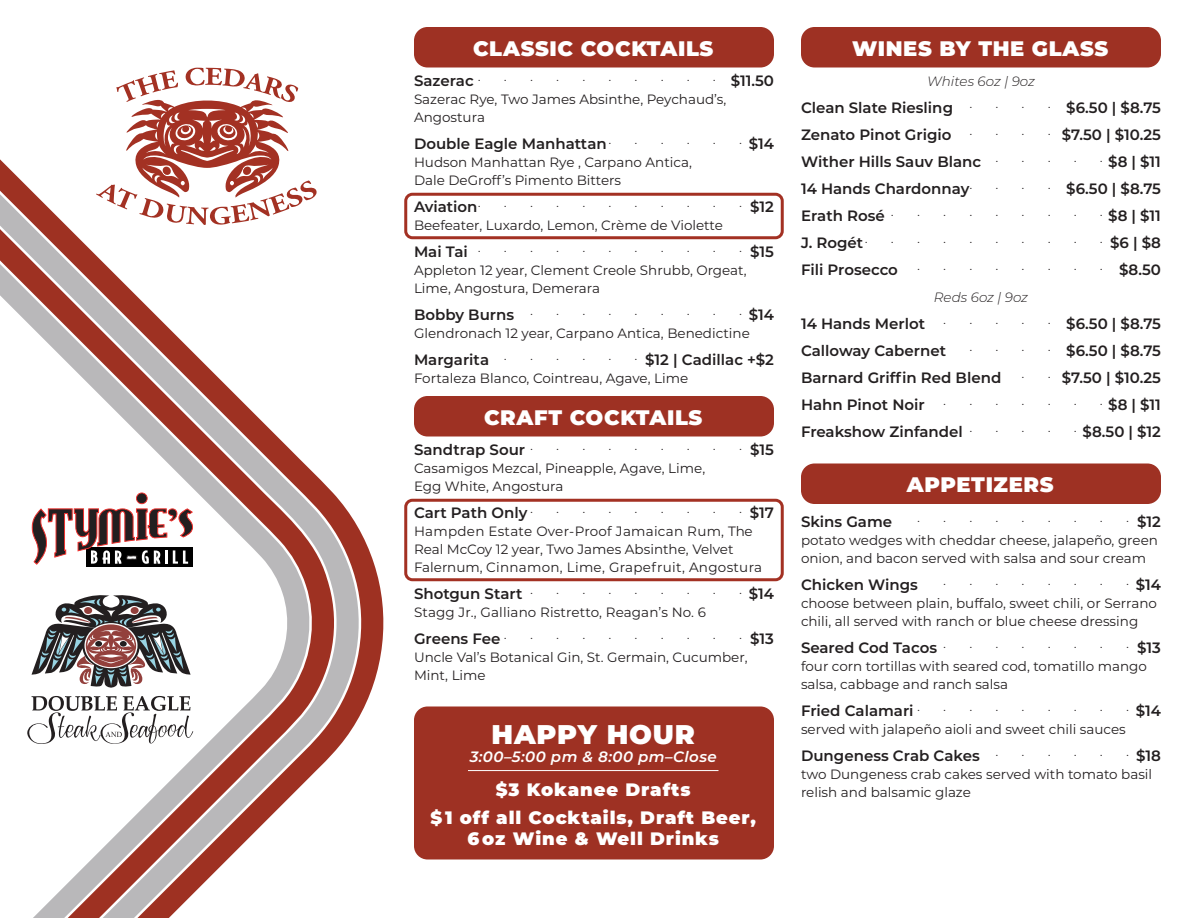
<style>
.page{position:relative;width:1188px;height:918px;background:#fff}
.page>*{position:absolute;margin:0;border:0;box-sizing:border-box;transform-origin:0 0}
.t1{font:900 27px "Montserrat";letter-spacing:.03em;color:#fff}
.t2{font:900 21px "Montserrat";letter-spacing:.03em;color:#fff}
.t3{font:900 18px/21px "Montserrat";letter-spacing:.05em;color:#fff;text-align:center}
.t4{font:600 15px "Montserrat";color:#231f20}
.t5{font:italic 600 15px "Montserrat";letter-spacing:.03em;color:#fff}
.t6{font:300 15px "Montserrat";color:#231f20}
.t7{font:13.5px/18px "Montserrat";color:#231f20}
.t8{font:13.5px/18px "Montserrat";letter-spacing:.02em;color:#231f20}
.t9{font:italic 300 13.5px "Montserrat";color:#231f20}
</style>
<div class="page">
<svg style="left:116px;top:68px;width:183px;height:53px"></svg>
<div style="left:801px;top:464px;width:360px;height:40px;background:#9e3123;border-radius:14px"></div>
<svg style="left:0;top:121px;width:384px;height:797px"></svg>
<div style="left:414px;top:27px;width:360px;height:41px;background:#9e3123;border-radius:14px"></div>
<div style="left:801px;top:27px;width:360px;height:41px;background:#9e3123;border-radius:14px"></div>
<div style="left:414px;top:396px;width:360px;height:40px;background:#9e3123;border-radius:14px"></div>
<div style="left:414px;top:706px;width:360px;height:154px;background:#9e3123;border-radius:14px"></div>
<hr style="left:468px;top:770px;width:250px;height:1px;background:#fff">
<div style="left:404px;top:193px;width:380px;height:46px;border:3px solid #a33123;border-radius:7px"></div>
<div style="left:404px;top:499px;width:380px;height:82px;border:3px solid #a33123;border-radius:7px"></div>
<p class="t2" style="left:473px;top:33px;width:242px">CLASSIC COCKTAILS</p>
<p class="t2" style="left:852px;top:33px;width:258px">WINES BY THE GLASS</p>
<p class="t4" style="left:414px;top:70px;width:61px">Sazerac</p>
<p class="t4" style="left:731px;top:70px;width:45px">$11.50</p>
<p class="t7" style="left:414px;top:89px;width:314px">Sazerac Rye, Two James Absinthe, Peychaud’s,<br>Angostura</p>
<p class="t4" style="left:414px;top:133px;width:194px">Double Eagle Manhattan</p>
<p class="t4" style="left:749px;top:133px;width:27px">$14</p>
<p class="t7" style="left:414px;top:152px;width:279px">Hudson Manhattan Rye , Carpano Antica,<br>Dale DeGroff’s Pimento Bitters</p>
<p class="t4" style="left:414px;top:196px;width:65px">Aviation</p>
<p class="t4" style="left:750px;top:196px;width:25px">$12</p>
<p class="t7" style="left:414px;top:215px;width:310px">Beefeater, Luxardo, Lemon, Crème de Violette</p>
<p class="t4" style="left:414px;top:241px;width:66px">Mai Tai <sup>.</sup></p>
<p class="t6" style="left:504px;top:236px;width:2px">.</p>
<p class="t6" style="left:530px;top:236px;width:2px">.</p>
<p class="t6" style="left:556px;top:236px;width:2px">.</p>
<p class="t6" style="left:582px;top:236px;width:2px">.</p>
<p class="t6" style="left:608px;top:236px;width:2px">.</p>
<p class="t6" style="left:635px;top:236px;width:2px">.</p>
<p class="t6" style="left:661px;top:236px;width:2px">.</p>
<p class="t6" style="left:687px;top:236px;width:2px">.</p>
<p class="t6" style="left:713px;top:236px;width:2px">.</p>
<p class="t4" style="left:739px;top:241px;width:36px"><sup>.</sup> $15</p>
<p class="t7" style="left:414px;top:260px;width:334px">Appleton 12 year, Clement Creole Shrubb, Orgeat,<br>Lime, Angostura, Demerara</p>
<p class="t4" style="left:414px;top:304px;width:102px">Bobby Burns</p>
<p class="t4" style="left:749px;top:304px;width:27px">$14</p>
<p class="t7" style="left:414px;top:323px;width:337px">Glendronach 12 year, Carpano Antica, Benedictine</p>
<p class="t4" style="left:414px;top:349px;width:77px">Margarita</p>
<p class="t4" style="left:645px;top:349px;width:130px">$12 | Cadillac +$2</p>
<p class="t7" style="left:414px;top:368px;width:276px">Fortaleza Blanco, Cointreau, Agave, Lime</p>
<p class="t2" style="left:484px;top:402px;width:220px">CRAFT COCKTAILS</p>
<p class="t4" style="left:414px;top:439px;width:113px">Sandtrap Sour</p>
<p class="t4" style="left:750px;top:439px;width:25px">$15</p>
<p class="t7" style="left:414px;top:458px;width:293px">Casamigos Mezcal, Pineapple, Agave, Lime,<br>Egg White, Angostura</p>
<p class="t4" style="left:414px;top:502px;width:115px">Cart Path Only</p>
<p class="t4" style="left:750px;top:502px;width:26px">$17</p>
<p class="t8" style="left:414px;top:521px;width:350px">Hampden Estate Over-Proof Jamaican Rum, The<br>Real McCoy 12 year, Two James Absinthe, Velvet<br>Falernum, Cinnamon, Lime, Grapefruit, Angostura</p>
<p class="t4" style="left:414px;top:583px;width:118px">Shotgun Start <sup>.</sup></p>
<p class="t6" style="left:556px;top:578px;width:2px">.</p>
<p class="t6" style="left:582px;top:578px;width:2px">.</p>
<p class="t6" style="left:608px;top:578px;width:2px">.</p>
<p class="t6" style="left:635px;top:578px;width:2px">.</p>
<p class="t6" style="left:661px;top:578px;width:2px">.</p>
<p class="t6" style="left:687px;top:578px;width:2px">.</p>
<p class="t6" style="left:713px;top:578px;width:2px">.</p>
<p class="t4" style="left:739px;top:583px;width:36px"><sup>.</sup> $14</p>
<p class="t7" style="left:414px;top:602px;width:294px">Stagg Jr., Galliano Ristretto, Reagan’s No. 6</p>
<p class="t4" style="left:414px;top:628px;width:88px">Greens Fee</p>
<p class="t4" style="left:750px;top:628px;width:25px">$13</p>
<p class="t7" style="left:414px;top:647px;width:335px">Uncle Val’s Botanical Gin, St. Germain, Cucumber,<br>Mint, Lime</p>
<p class="t1" style="left:492px;top:714px;width:205px">HAPPY HOUR</p>
<p class="t5" style="left:470px;top:746px;width:249px">3:00–5:00 pm &amp; 8:00 pm–Close</p>
<p class="t3" style="left:496px;top:778px;width:196px">$3 Kokanee Drafts</p>
<p class="t3" style="left:431px;top:806px;width:327px">$1 off all Cocktails, Draft Beer,<br>6oz Wine &amp; Well Drinks</p>
<p class="t9" style="left:927px;top:72px;width:109px">Whites 6oz | 9oz</p>
<p class="t4" style="left:801px;top:97px;width:154px">Clean Slate Riesling</p>
<p class="t4" style="left:1066px;top:97px;width:96px">$6.50 | $8.75</p>
<p class="t4" style="left:801px;top:124px;width:152px">Zenato Pinot Grigio</p>
<p class="t4" style="left:1062px;top:124px;width:101px">$7.50 | $10.25</p>
<p class="t4" style="left:801px;top:151px;width:182px">Wither Hills Sauv Blanc</p>
<p class="t4" style="left:1108px;top:151px;width:54px">$8 | $11</p>
<p class="t4" style="left:801px;top:178px;width:170px">14 Hands Chardonnay</p>
<p class="t4" style="left:1066px;top:178px;width:96px">$6.50 | $8.75</p>
<p class="t4" style="left:801px;top:205px;width:85px">Erath Rosé</p>
<p class="t4" style="left:1108px;top:205px;width:54px">$8 | $11</p>
<p class="t4" style="left:801px;top:232px;width:64px">J. Rogét</p>
<p class="t4" style="left:1110px;top:232px;width:52px">$6 | $8</p>
<p class="t4" style="left:801px;top:259px;width:98px">Fili Prosecco</p>
<p class="t4" style="left:1119px;top:259px;width:43px">$8.50</p>
<p class="t9" style="left:934px;top:288px;width:96px">Reds 6oz | 9oz</p>
<p class="t4" style="left:801px;top:313px;width:126px">14 Hands Merlot</p>
<p class="t4" style="left:1066px;top:313px;width:96px">$6.50 | $8.75</p>
<p class="t4" style="left:801px;top:340px;width:147px">Calloway Cabernet</p>
<p class="t4" style="left:1066px;top:340px;width:96px">$6.50 | $8.75</p>
<p class="t4" style="left:801px;top:367px;width:202px">Barnard Griffin Red Blend</p>
<p class="t4" style="left:1062px;top:367px;width:101px">$7.50 | $10.25</p>
<p class="t4" style="left:801px;top:394px;width:125px">Hahn Pinot Noir</p>
<p class="t4" style="left:1108px;top:394px;width:54px">$8 | $11</p>
<p class="t4" style="left:801px;top:421px;width:163px">Freakshow Zinfandel</p>
<p class="t4" style="left:1083px;top:421px;width:80px">$8.50 | $12</p>
<p class="t2" style="left:907px;top:469px;width:148px">APPETIZERS</p>
<p class="t4" style="left:801px;top:511px;width:93px">Skins Game</p>
<p class="t4" style="left:1137px;top:511px;width:25px">$12</p>
<p class="t7" style="left:801px;top:530px;width:358px">potato wedges with cheddar cheese, jalapeño, green onion, and bacon served with salsa and sour cream</p>
<p class="t4" style="left:801px;top:574px;width:118px">Chicken Wings</p>
<p class="t4" style="left:1136px;top:574px;width:27px">$14</p>
<p class="t7" style="left:801px;top:593px;width:358px">choose between plain, buffalo, sweet chili, or Serrano chili, all served with ranch or blue cheese dressing</p>
<p class="t4" style="left:801px;top:637px;width:138px">Seared Cod Tacos</p>
<p class="t4" style="left:1137px;top:637px;width:25px">$13</p>
<p class="t7" style="left:801px;top:656px;width:347px">four corn tortillas with seared cod, tomatillo mango salsa, cabbage and ranch salsa</p>
<p class="t4" style="left:801px;top:700px;width:114px">Fried Calamari</p>
<p class="t4" style="left:1136px;top:700px;width:27px">$14</p>
<p class="t7" style="left:801px;top:719px;width:326px">served with jalapeño aioli and sweet chili sauces</p>
<p class="t4" style="left:801px;top:745px;width:180px">Dungeness Crab Cakes</p>
<p class="t4" style="left:1136px;top:745px;width:26px">$18</p>
<p class="t7" style="left:801px;top:764px;width:353px">two Dungeness crab cakes served with tomato basil relish and balsamic glaze</p>
</div>
